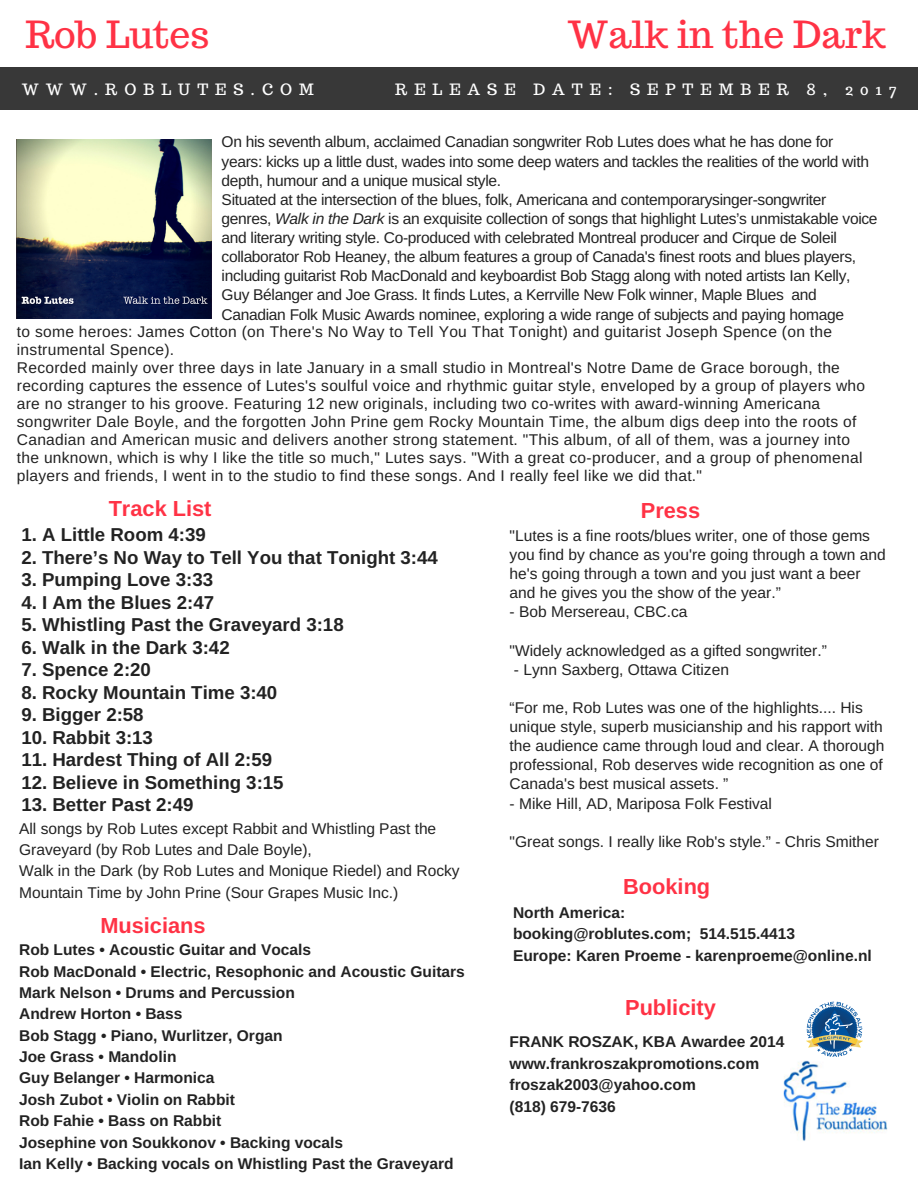
<style>
.page{position:relative;width:918px;height:1188px;background:#fff}
.page>*{position:absolute;margin:0;border:0;box-sizing:border-box;transform-origin:0 0}
.t1{font:37.35px "Trocchi";color:#ff3245}
.t2{font:700 21.75px "Arimo";color:#ff3245}
.t3{font:700 18.75px "Arimo";color:#222}
.t4{font:15.6px/18px "Arimo";letter-spacing:.02em;color:#222}
.t5{font:15.6px/19.2px "Arimo";letter-spacing:-.02em;color:#222}
.t6{font:15.6px/19.2px "Arimo";color:#222}
.t7{font:700 15.6px/21.3px "Arimo";color:#222}
.t8{font:15.6px "Trocchi";letter-spacing:.45em;color:#fff}
.s1{font-style:italic}
</style>
<div class="page">
<div style="left:0;top:68px;width:918px;height:42px;background:#383838"></div>
<img style="left:807px;top:1001px;width:56px;height:56px">
<img style="left:783px;top:1060px;width:105px;height:81px">
<img style="left:17px;top:140px;width:194px;height:178px">
<h1 class="t1" style="left:25px;top:10px;width:185px">Rob Lutes</h1>
<h1 class="t1" style="left:568px;top:10px;width:320px">Walk in the Dark</h1>
<p class="t8" style="left:22px;top:79px;width:293px">WWW.ROBLUTES.COM</p>
<p class="t8" style="left:395px;top:79px;width:503px">RELEASE DATE: SEPTEMBER 8, 2017</p>
<p class="t5" style="left:222px;top:132px;width:657px">On his seventh album, acclaimed Canadian songwriter Rob Lutes does what he has done for years: kicks up a little dust, wades into some deep waters and tackles the realities of the world with depth, humour and a unique musical style.<br>Situated at the intersection of the blues, folk, Americana and contemporarysinger-songwriter genres, <span class="s1">Walk in the Dark</span> is an exquisite collection of songs that highlight Lutes’s unmistakable voice and literary writing style. Co-produced with celebrated Montreal producer and Cirque de Soleil collaborator Rob Heaney, the album features a group of Canada's finest roots and blues players, including guitarist Rob MacDonald and keyboardist Bob Stagg along with noted artists Ian Kelly, Guy Bélanger and Joe Grass. It finds Lutes, a Kerrville New Folk winner, Maple Blues and Canadian Folk Music Awards nominee, exploring a wide range of subjects and paying homage</p>
<p class="t4" style="left:17px;top:322px;width:850px">to some heroes: James Cotton (on There's No Way to Tell You That Tonight) and guitarist Joseph Spence (on the instrumental Spence).<br>Recorded mainly over three days in late January in a small studio in Montreal's Notre Dame de Grace borough, the recording captures the essence of Lutes's soulful voice and rhythmic guitar style, enveloped by a group of players who are no stranger to his groove. Featuring 12 new originals, including two co-writes with award-winning Americana songwriter Dale Boyle, and the forgotten John Prine gem Rocky Mountain Time, the album digs deep into the roots of Canadian and American music and delivers another strong statement. "This album, of all of them, was a journey into the unknown, which is why I like the title so much," Lutes says. "With a great co-producer, and a group of phenomenal players and friends, I went in to the studio to find these songs. And I really feel like we did that."</p>
<h2 class="t2" style="left:109px;top:497px;width:104px">Track List</h2>
<h2 class="t2" style="left:641px;top:498px;width:61px">Press</h2>
<p class="t6" style="left:510px;top:526px;width:378px">"Lutes is a fine roots/blues writer, one of those gems you find by chance as you're going through a town and he's going through a town and you just want a beer and he gives you the show of the year.”</p>
<p class="t6" style="left:510px;top:602px;width:179px">- Bob Mersereau, CBC.ca</p>
<p class="t6" style="left:510px;top:641px;width:319px">"Widely acknowledged as a gifted songwriter.”</p>
<p class="t6" style="left:514px;top:660px;width:217px">- Lynn Saxberg, Ottawa Citizen</p>
<p class="t6" style="left:510px;top:698px;width:376px">“For me, Rob Lutes was one of the highlights.... His unique style, superb musicianship and his rapport with the audience came through loud and clear. A thorough professional, Rob deserves wide recognition as one of Canada's best musical assets. ”</p>
<p class="t6" style="left:510px;top:794px;width:264px">- Mike Hill, AD, Mariposa Folk Festival</p>
<p class="t6" style="left:510px;top:832px;width:371px">"Great songs. I really like Rob's style.” - Chris Smither</p>
<p class="t3" style="left:21px;top:524px;width:186px">1. A Little Room 4:39</p>
<p class="t3" style="left:21px;top:547px;width:418px">2. There’s No Way to Tell You that Tonight 3:44</p>
<p class="t3" style="left:21px;top:569px;width:193px">3. Pumping Love 3:33</p>
<p class="t3" style="left:21px;top:592px;width:194px">4. I Am the Blues 2:47</p>
<p class="t3" style="left:21px;top:614px;width:324px">5. Whistling Past the Graveyard 3:18</p>
<p class="t3" style="left:21px;top:637px;width:210px">6. Walk in the Dark 3:42</p>
<p class="t3" style="left:21px;top:659px;width:131px">7. Spence 2:20</p>
<p class="t3" style="left:21px;top:682px;width:258px">8. Rocky Mountain Time 3:40</p>
<p class="t3" style="left:21px;top:704px;width:124px">9. Bigger 2:58</p>
<p class="t3" style="left:21px;top:727px;width:133px">10. Rabbit 3:13</p>
<p class="t3" style="left:21px;top:749px;width:252px">11. Hardest Thing of All 2:59</p>
<p class="t3" style="left:21px;top:772px;width:264px">12. Believe in Something 3:15</p>
<p class="t3" style="left:21px;top:794px;width:174px">13. Better Past 2:49</p>
<p class="t6" style="left:19px;top:818px;width:442px;line-height:21.3px">All songs by Rob Lutes except Rabbit and Whistling Past the Graveyard (by Rob Lutes and Dale Boyle),<br>Walk in the Dark (by Rob Lutes and Monique Riedel) and Rocky Mountain Time by John Prine (Sour Grapes Music Inc.)</p>
<h2 class="t2" style="left:100px;top:913px;width:107px">Musicians</h2>
<h2 class="t2" style="left:623px;top:875px;width:89px">Booking</h2>
<p class="t7" style="left:513px;top:902px;width:360px">North America:<br>booking@roblutes.com; 514.515.4413<br>Europe: Karen Proeme - karenproeme@online.nl</p>
<p class="t7" style="left:19px;top:939px;width:447px">Rob Lutes • Acoustic Guitar and Vocals<br>Rob MacDonald • Electric, Resophonic and Acoustic Guitars Mark Nelson • Drums and Percussion<br>Andrew Horton • Bass<br>Bob Stagg • Piano, Wurlitzer, Organ<br>Joe Grass • Mandolin<br>Guy Belanger • Harmonica<br>Josh Zubot • Violin on Rabbit<br>Rob Fahie • Bass on Rabbit<br>Josephine von Soukkonov • Backing vocals<br>Ian Kelly • Backing vocals on Whistling Past the Graveyard</p>
<h2 class="t2" style="left:625px;top:995px;width:92px">Publicity</h2>
<p class="t7" style="left:510px;top:1031px;width:276px">FRANK ROSZAK, KBA Awardee 2014 www.frankroszakpromotions.com froszak2003@yahoo.com<br>(818) 679-7636</p>
</div>
